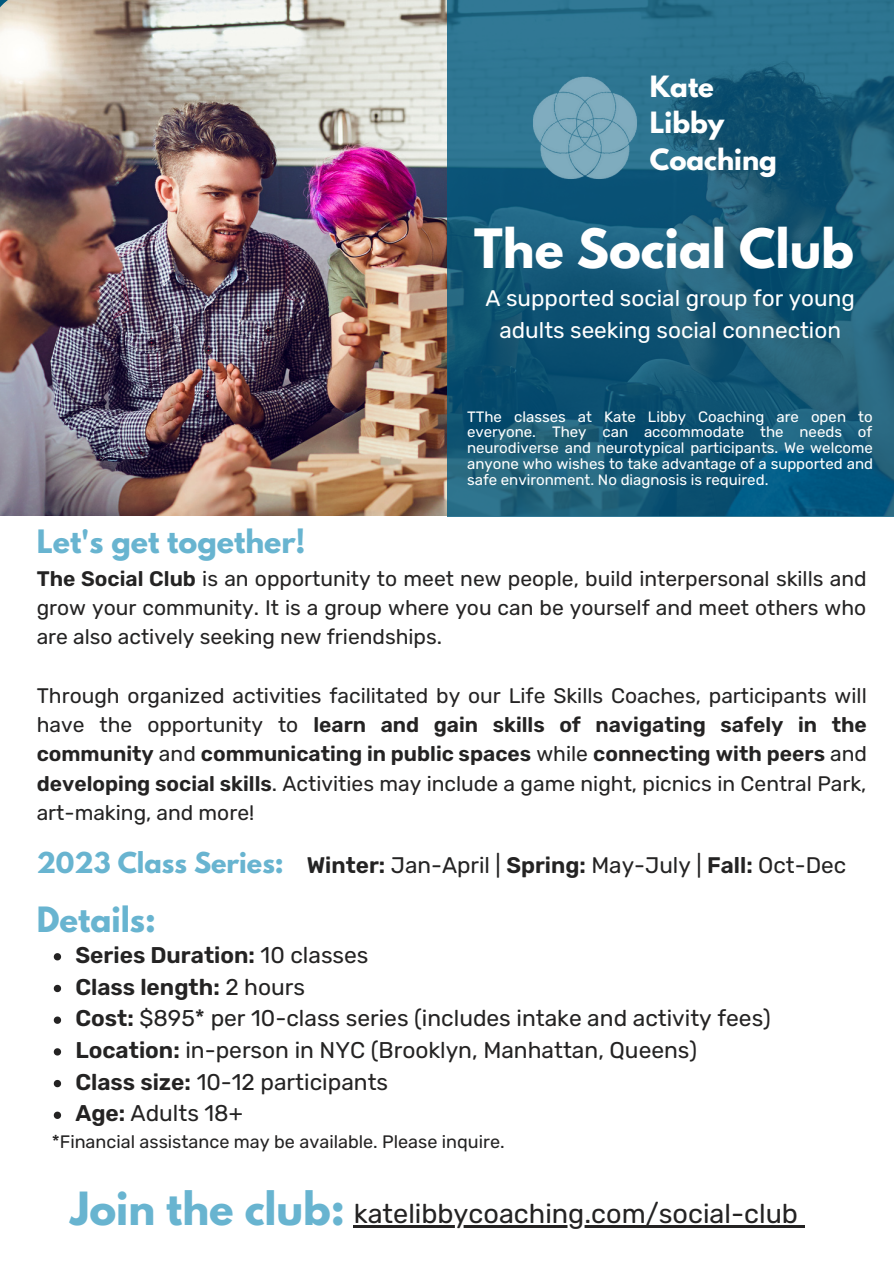
<style>
.page{position:relative;width:894px;height:1264px;background:#fff}
.page>*{position:absolute;margin:0;border:0;box-sizing:border-box;transform-origin:0 0}
.t1{font:700 48px "League Spartan";color:#fff}
.t2{font:700 30.9px "League Spartan";color:#68b4d0}
.t3{font:700 28.5px "League Spartan";color:#68b4d0}
.t4{font:27px "Rubik";color:#242323}
.t5{font:700 25.95px/36px "League Spartan";color:#fff}
.t6{font:22.8px/31.7px "Rubik";color:#242323}
.t7{font:22.5px "Rubik";color:#242323}
.t8{font:22.5px/31.5px "Rubik";color:#fff;text-align:center}
.t9{font:21px/29.2px "Rubik";color:#242323;text-align:justify}
.t10{font:18px "Rubik";color:#242323}
.t11{font:15px/15.8px "Rubik";color:#fff;text-align:justify}
.s1{font-weight:600}
.s2{font-family:"League Spartan";font-weight:700;font-size:25.5px;color:#68b4d0}
.s3{font-family:"League Spartan";font-weight:700;font-size:40.5px;color:#68b4d0}
</style>
<div class="page">
<img style="left:0;top:0;width:447px;height:516px">
<svg style="left:447px;top:0;width:446px;height:516px;background:#195e7c"></svg>
<img style="left:520px;top:63px;width:129px;height:128px">
<svg style="left:54px;top:953px;width:7px;height:7px"></svg>
<svg style="left:54px;top:984px;width:7px;height:8px"></svg>
<svg style="left:54px;top:1016px;width:7px;height:7px"></svg>
<svg style="left:54px;top:1048px;width:7px;height:7px"></svg>
<svg style="left:54px;top:1079px;width:7px;height:8px"></svg>
<svg style="left:54px;top:1111px;width:7px;height:7px"></svg>
<hr style="left:353px;top:1225px;width:444px;height:2px;background:#242323">
<svg style="left:797px;top:1225px;width:7px;height:2px"></svg>
<p class="t5" style="left:649px;top:72px;width:129px">Kate<br>Libby<br>Coaching</p>
<h1 class="t1" style="left:474px;top:224px;width:381px">The Social Club</h1>
<p class="t8" style="left:485px;top:283px;width:371px">A supported social group for young adults seeking social connection</p>
<p class="t11" style="left:467px;top:409px;width:407px">TThe classes at Kate Libby Coaching are open to everyone. They can accommodate the needs of neurodiverse and neurotypical participants. We welcome anyone who wishes to take advantage of a supported and safe environment. No diagnosis is required.</p>
<h3 class="t3" style="left:37px;top:527px;width:270px">Let's get together!</h3>
<p class="t9" style="left:37px;top:563px;width:831px"><span class="s1">The Social Club</span> is an opportunity to meet new people, build interpersonal skills and grow your community. It is a group where you can be yourself and meet others who are also actively seeking new friendships.</p>
<p class="t9" style="left:37px;top:681px;width:831px">Through organized activities facilitated by our Life Skills Coaches, participants will have the opportunity to <span class="s1">learn and gain skills of navigating safely in the community</span> and <span class="s1">communicating in public spaces</span> while <span class="s1">connecting with peers</span> and <span class="s1">developing social skills</span>. Activities may include a game night, picnics in Central Park, art-making, and more!</p>
<p class="t7" style="left:37px;top:852px;width:810px"><span class="s2">2023 Class Series:</span> <span class="s1">Winter:</span> Jan-April | <span class="s1">Spring:</span> May-July | <span class="s1">Fall:</span> Oct-Dec</p>
<h2 class="t2" style="left:37px;top:903px;width:121px">Details:</h2>
<p class="t6" style="left:75px;top:939px;width:697px"><span class="s1">Series Duration:</span> 10 classes<br><span class="s1">Class length:</span> 2 hours<br><span class="s1">Cost:</span> $895* per 10-class series (includes intake and activity fees)<br><span class="s1">Location:</span> in-person in NYC (Brooklyn, Manhattan, Queens)<br><span class="s1">Class size:</span> 10-12 participants<br><span class="s1">Age:</span> Adults 18+</p>
<p class="t10" style="left:52px;top:1131px;width:454px">*Financial assistance may be available. Please inquire.</p>
<p class="t4" style="left:70px;top:1197px;width:729px"><span class="s3">Join the club:</span> katelibbycoaching.com/social-club</p>
</div>
